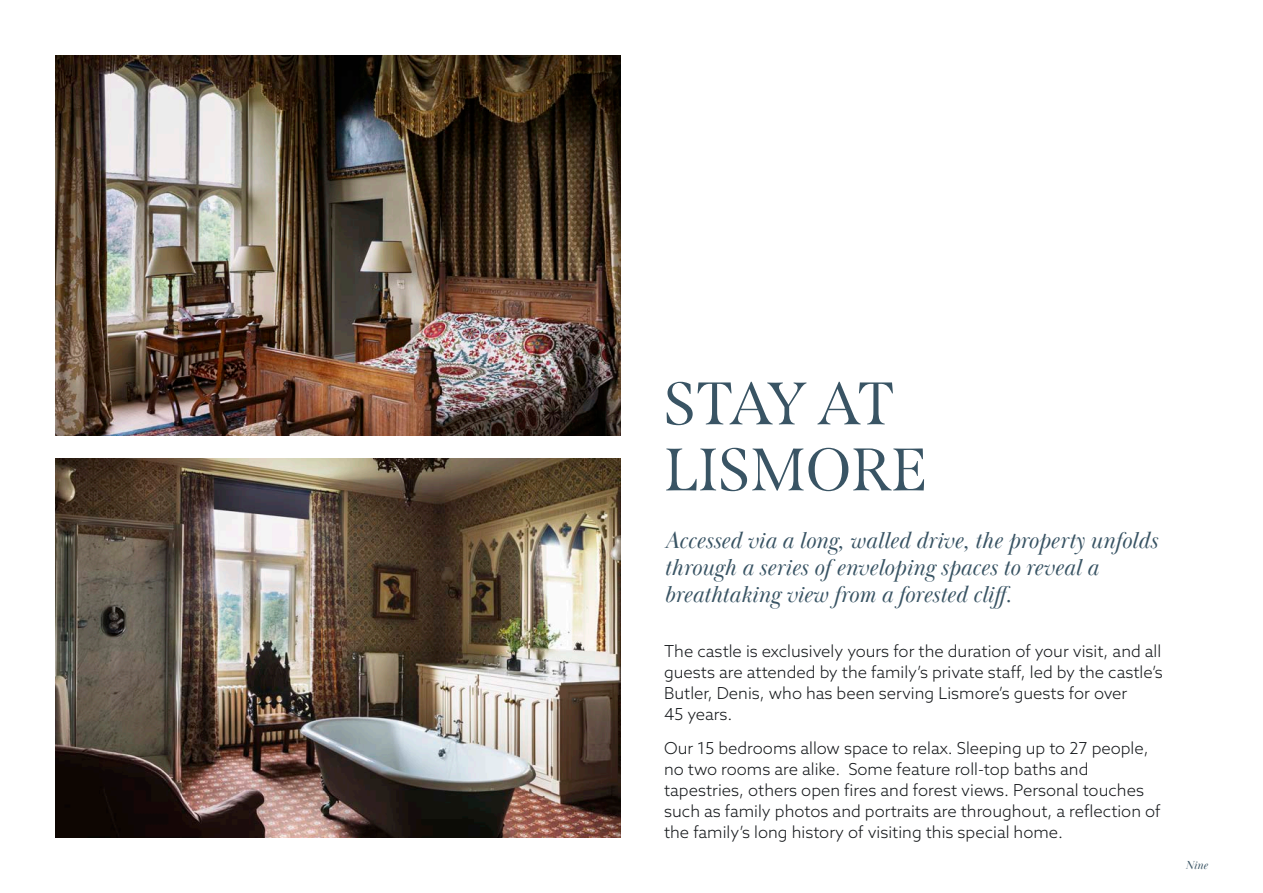
<style>
.page{position:relative;width:1263px;height:893px;background:#fff}
.page>*{position:absolute;margin:0;border:0;box-sizing:border-box;transform-origin:0 0}
.t1{font:60px/66px "Span";color:#395464}
.t2{font:italic 24px/27px "Baskerville Display PT";color:#395464}
.t3{font:300 16.5px/21px "Azo Sans";color:#14171a}
.t4{font:italic 12px "Baskerville Display PT";color:#395464}
</style>
<div class="page">
<img style="left:55px;top:458px;width:566px;height:380px">
<img style="left:55px;top:55px;width:566px;height:381px">
<p class="t1" style="left:664px;top:371px;width:265px">STAY AT<br>LISMORE</p>
<p class="t2" style="left:664px;top:528px;width:495px">Accessed via a long, walled drive, the property unfolds through a series of enveloping spaces to reveal a breathtaking view from a forested cliff.</p>
<p class="t3" style="left:664px;top:640px;width:500px">The castle is exclusively yours for the duration of your visit, and all guests are attended by the family’s private staff, led by the castle’s Butler, Denis, who has been serving Lismore’s guests for over<br>45 years.</p>
<p class="t3" style="left:664px;top:737px;width:498px">Our 15 bedrooms allow space to relax. Sleeping up to 27 people, no two rooms are alike. Some feature roll-top baths and tapestries, others open fires and forest views. Personal touches such as family photos and portraits are throughout, a reflection of the family’s long history of visiting this special home.</p>
<p class="t4" style="left:1185px;top:858px;width:24px">Nine</p>
</div>
